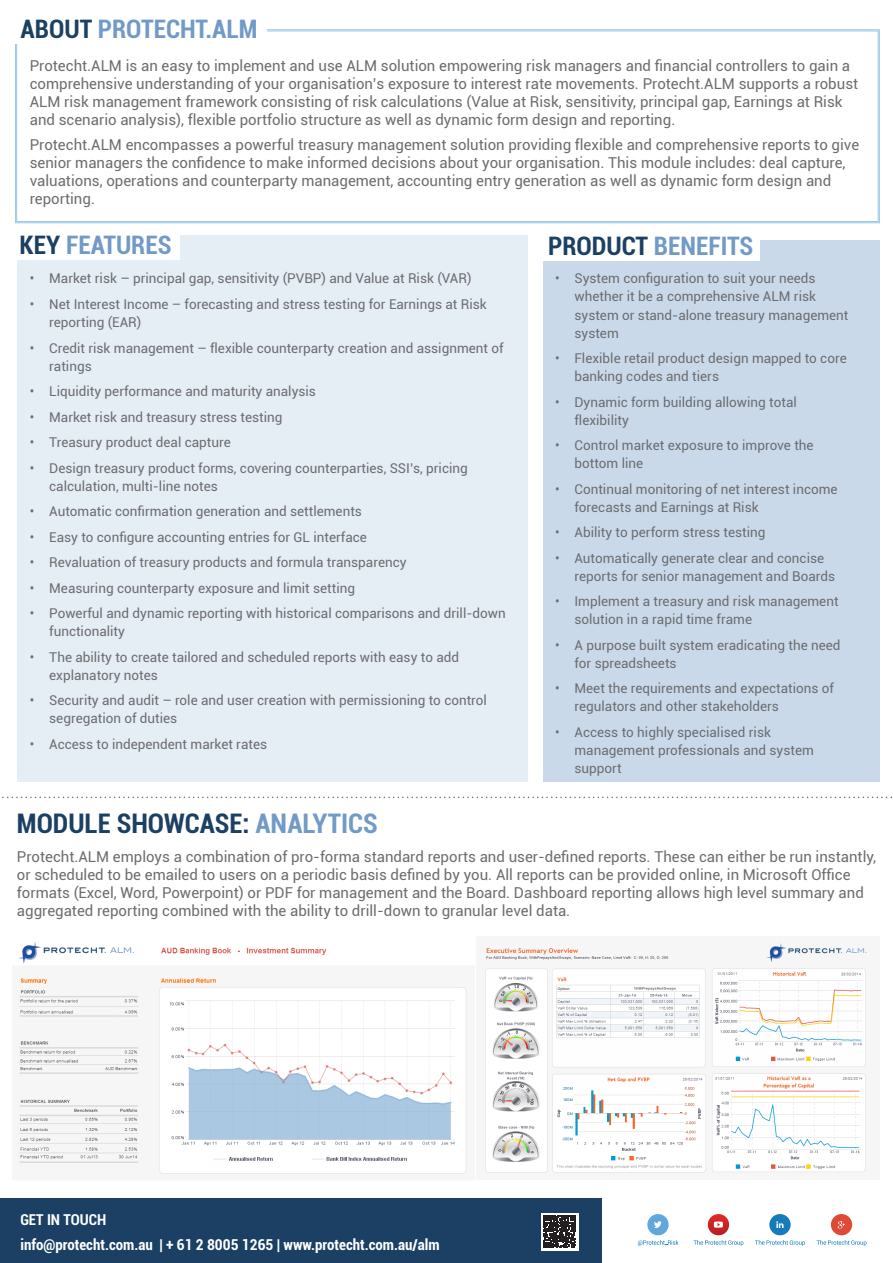
<style>
.page{position:relative;width:893px;height:1263px;background:#fff}
.page>*{position:absolute;margin:0;border:0;box-sizing:border-box;transform-origin:0 0}
.Header_Small{font:700 condensed 27px "Roboto";color:#1b4064}
.Header_Small-2{font:700 condensed 25.5px "Roboto";color:#719ac7}
.Content{font:15px/18px "Roboto";color:#6c6d70}
.t1{font:700 condensed 15px "Roboto";color:#fff}
.t2{font:13.5px/18px "Roboto";color:#6c6d70}
.s1{color:#1b4064}
.s2{color:#719ac7}
</style>
<div class="page">
<svg style="left:15px;top:29px;width:865px;height:194px"></svg>
<div style="left:17px;top:235px;width:510px;height:546px;background:#e5edf5"></div>
<div style="left:543px;top:240px;width:336px;height:541px;background:#cad9ea"></div>
<div style="left:12px;top:13px;width:254px;height:31px;background:#fff"></div>
<div style="left:11px;top:229px;width:169px;height:31px;background:#fff"></div>
<div style="left:541px;top:229px;width:219px;height:32px;background:#fff"></div>
<svg style="left:2px;top:797px;width:890px;height:1px"></svg>
<img style="left:485px;top:943px;width:382px;height:230px">
<img style="left:18px;top:941px;width:449px;height:233px">
<div style="left:0;top:1198px;width:601px;height:65px;background:#1b4064"></div>
<svg style="left:541px;top:1213px;width:37px;height:37px"></svg>
<svg style="left:544px;top:1215px;width:31px;height:32px"></svg>
<div style="left:647px;top:1214px;width:22px;height:21px;background:#60a7db;border-radius:50%"></div>
<svg style="left:654px;top:1221px;width:8px;height:7px"></svg>
<svg style="left:638px;top:1240px;width:40px;height:6px"></svg>
<svg style="left:708px;top:1214px;width:21px;height:21px"></svg>
<svg style="left:714px;top:1221px;width:9px;height:7px"></svg>
<svg style="left:693px;top:1240px;width:50px;height:6px"></svg>
<div style="left:769px;top:1214px;width:22px;height:21px;background:#167bba;border-radius:50%"></div>
<svg style="left:776px;top:1221px;width:7px;height:7px"></svg>
<svg style="left:755px;top:1240px;width:50px;height:6px"></svg>
<div style="left:831px;top:1214px;width:21px;height:21px;background:#df4a36;border-radius:50%"></div>
<svg style="left:838px;top:1221px;width:7px;height:7px"></svg>
<svg style="left:816px;top:1240px;width:50px;height:6px"></svg>
<p class="Header_Small-2" style="left:21px;top:11px;width:238px"><span class="s1">ABOUT</span> PROTECHT.ALM</p>
<p class="Content" style="left:30px;top:56px;width:830px">Protecht.ALM is an easy to implement and use ALM solution empowering risk managers and financial controllers to gain a comprehensive understanding of your organisation’s exposure to interest rate movements. Protecht.ALM supports a robust ALM risk management framework consisting of risk calculations (Value at Risk, sensitivity, principal gap, Earnings at Risk and scenario analysis), flexible portfolio structure as well as dynamic form design and reporting.</p>
<p class="Content" style="left:30px;top:135px;width:831px">Protecht.ALM encompasses a powerful treasury management solution providing flexible and comprehensive reports to give senior managers the confidence to make informed decisions about your organisation. This module includes: deal capture, valuations, operations and counterparty management, accounting entry generation as well as dynamic form design and reporting.</p>
<p class="Header_Small-2" style="left:20px;top:227px;width:153px"><span class="s1">KEY</span> FEATURES</p>
<p class="Header_Small-2" style="left:548px;top:228px;width:207px"><span class="s1">PRODUCT</span> BENEFITS</p>
<p class="t2" style="left:574px;top:269px;width:275px;text-indent:-20px">• System configuration to suit your needs whether it be a comprehensive ALM risk system or stand-alone treasury management system</p>
<p class="t2" style="left:574px;top:349px;width:274px;text-indent:-20px">• Flexible retail product design mapped to core banking codes and tiers</p>
<p class="t2" style="left:574px;top:392px;width:224px;text-indent:-20px">• Dynamic form building allowing total flexibility</p>
<p class="t2" style="left:574px;top:436px;width:241px;text-indent:-20px">• Control market exposure to improve the bottom line</p>
<p class="t2" style="left:574px;top:479px;width:265px;text-indent:-20px">• Continual monitoring of net interest income forecasts and Earnings at Risk</p>
<p class="t2" style="left:555px;top:523px;width:212px">• Ability to perform stress testing</p>
<p class="t2" style="left:574px;top:548px;width:262px;text-indent:-20px">• Automatically generate clear and concise reports for senior management and Boards</p>
<p class="t2" style="left:574px;top:592px;width:266px;text-indent:-20px">• Implement a treasury and risk management solution in a rapid time frame</p>
<p class="t2" style="left:574px;top:635px;width:268px;text-indent:-20px">• A purpose built system eradicating the need for spreadsheets</p>
<p class="t2" style="left:574px;top:679px;width:261px;text-indent:-20px">• Meet the requirements and expectations of regulators and other stakeholders</p>
<p class="t2" style="left:574px;top:722px;width:241px;text-indent:-20px">• Access to highly specialised risk management professionals and system support</p>
<p class="t2" style="left:30px;top:269px;width:443px">• Market risk – principal gap, sensitivity (PVBP) and Value at Risk (VAR)</p>
<p class="t2" style="left:49px;top:295px;width:439px;text-indent:-20px">• Net Interest Income – forecasting and stress testing for Earnings at Risk reporting (EAR)</p>
<p class="t2" style="left:49px;top:338px;width:456px;text-indent:-20px">• Credit risk management – flexible counterparty creation and assignment of ratings</p>
<p class="t2" style="left:30px;top:382px;width:288px">• Liquidity performance and maturity analysis</p>
<p class="t2" style="left:30px;top:407px;width:254px">• Market risk and treasury stress testing</p>
<p class="t2" style="left:30px;top:433px;width:203px">• Treasury product deal capture</p>
<p class="t2" style="left:49px;top:458px;width:420px;text-indent:-20px">• Design treasury product forms, covering counterparties, SSI’s, pricing calculation, multi-line notes</p>
<p class="t2" style="left:30px;top:502px;width:334px">• Automatic confirmation generation and settlements</p>
<p class="t2" style="left:30px;top:527px;width:339px">• Easy to configure accounting entries for GL interface</p>
<p class="t2" style="left:30px;top:553px;width:378px">• Revaluation of treasury products and formula transparency</p>
<p class="t2" style="left:30px;top:578px;width:327px">• Measuring counterparty exposure and limit setting</p>
<p class="t2" style="left:49px;top:604px;width:458px;text-indent:-20px">• Powerful and dynamic reporting with historical comparisons and drill-down functionality</p>
<p class="t2" style="left:49px;top:647px;width:411px;text-indent:-20px">• The ability to create tailored and scheduled reports with easy to add explanatory notes</p>
<p class="t2" style="left:49px;top:691px;width:439px;text-indent:-20px">• Security and audit – role and user creation with permissioning to control segregation of duties</p>
<p class="t2" style="left:30px;top:734px;width:239px">• Access to independent market rates</p>
<p class="Header_Small" style="left:17px;top:804px;width:362px">MODULE SHOWCASE: <span class="s2">ANALYTICS</span></p>
<p class="Content" style="left:17px;top:847px;width:861px">Protecht.ALM employs a combination of pro-forma standard reports and user-defined reports. These can either be run instantly, or scheduled to be emailed to users on a periodic basis defined by you. All reports can be provided online, in Microsoft Office formats (Excel, Word, Powerpoint) or PDF for management and the Board. Dashboard reporting allows high level summary and aggregated reporting combined with the ability to drill-down to granular level data.</p>
<p class="t1" style="left:20px;top:1209px;width:87px">GET IN TOUCH</p>
<p class="t1" style="left:20px;top:1234px;width:421px">info@protecht.com.au | + 61 2 8005 1265 | www.protecht.com.au/alm</p>
</div>
